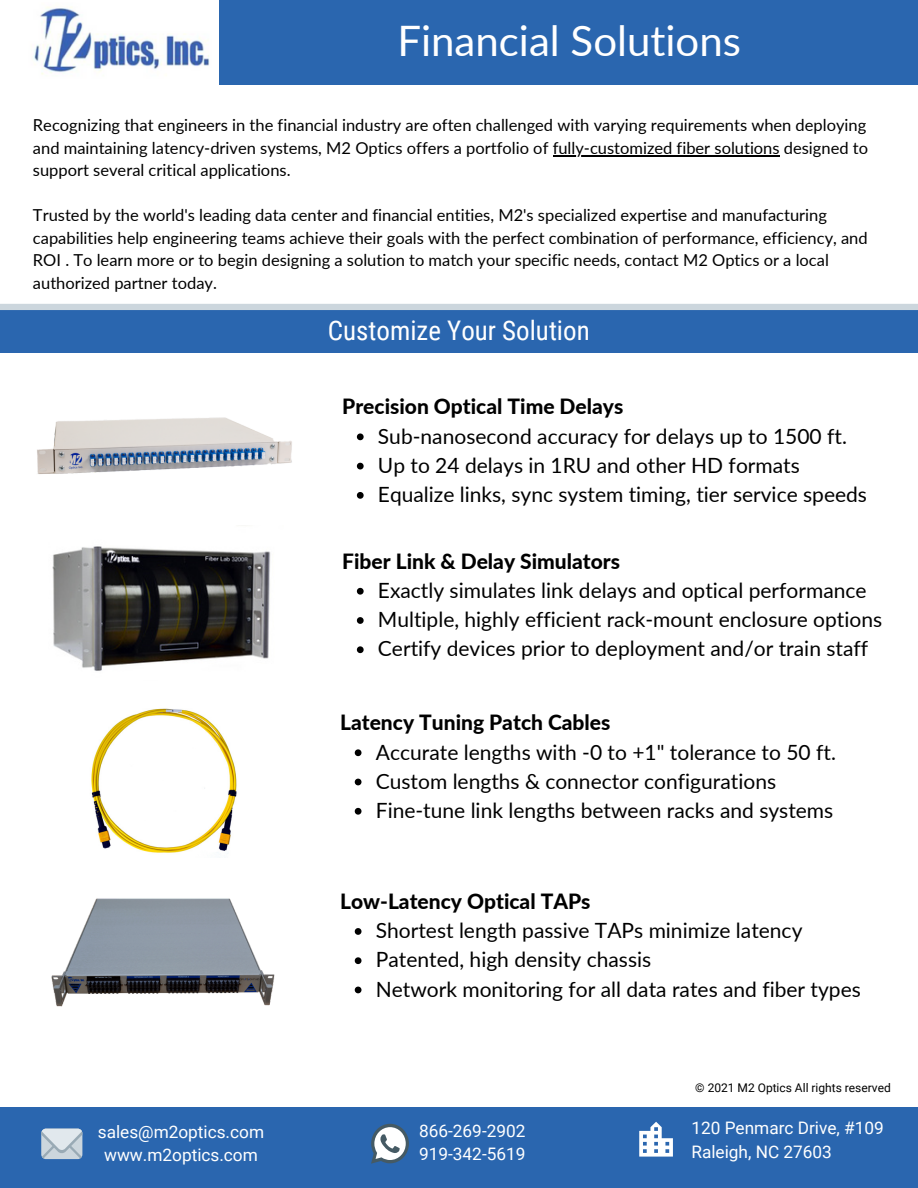
<style>
.page{position:relative;width:918px;height:1188px;background:#fff}
.page>*{position:absolute;margin:0;border:0;box-sizing:border-box;transform-origin:0 0}
.t1{font:42px "Lato";color:#fff}
.t2{font:27px "Roboto Condensed";color:#fff}
.t3{font:21px "Lato";color:#000}
.t4{font:800 21px "Lato";color:#000}
.t5{font:17.25px "Roboto";color:#fff}
.t6{font:16.5px/22.5px "Lato";color:#000;text-align:justify}
.t7{font:12px "Roboto";color:#000}
</style>
<div class="page">
<div style="left:219px;top:0;width:699px;height:85px;background:#2a66af"></div>
<img style="left:33px;top:7px;width:176px;height:68px">
<div style="left:0;top:310px;width:918px;height:42px;background:#2a66af"></div>
<div style="left:0;top:1107px;width:918px;height:81px;background:#2a66af"></div>
<svg style="left:371px;top:1124px;width:38px;height:39px"></svg>
<div style="left:41px;top:1129px;width:41px;height:30px;background:#ccd6dd;border-radius:5px"></div>
<svg style="left:41px;top:1129px;width:41px;height:29px"></svg>
<svg style="left:639px;top:1122px;width:34px;height:35px"></svg>
<div style="left:0;top:304px;width:918px;height:6px;background:#ccd6dd"></div>
<img style="left:51px;top:898px;width:224px;height:109px">
<img style="left:52px;top:546px;width:219px;height:125px">
<img style="left:29px;top:352px;width:274px;height:122px">
<img style="left:91px;top:708px;width:146px;height:145px">
<hr style="left:553px;top:155px;width:227px;height:1px;background:#000">
<svg style="left:357px;top:588px;width:7px;height:7px"></svg>
<svg style="left:357px;top:617px;width:7px;height:7px"></svg>
<svg style="left:357px;top:646px;width:7px;height:7px"></svg>
<svg style="left:355px;top:928px;width:7px;height:7px"></svg>
<svg style="left:355px;top:957px;width:7px;height:7px"></svg>
<svg style="left:355px;top:987px;width:7px;height:6px"></svg>
<svg style="left:355px;top:749px;width:7px;height:7px"></svg>
<svg style="left:355px;top:779px;width:7px;height:6px"></svg>
<svg style="left:355px;top:808px;width:7px;height:7px"></svg>
<svg style="left:357px;top:433px;width:7px;height:7px"></svg>
<svg style="left:357px;top:463px;width:7px;height:6px"></svg>
<svg style="left:357px;top:492px;width:7px;height:7px"></svg>
<p class="t1" style="left:397px;top:15px;width:345px">Financial Solutions</p>
<p class="t6" style="left:33px;top:114px;width:837px">Recognizing that engineers in the financial industry are often challenged with varying requirements when deploying and maintaining latency-driven systems, M2 Optics offers a portfolio of fully-customized fiber solutions designed to support several critical applications.</p>
<p class="t6" style="left:33px;top:204px;width:836px;text-align:left">Trusted by the world's leading data center and financial entities, M2's specialized expertise and manufacturing capabilities help engineering teams achieve their goals with the perfect combination of performance, efficiency, and ROI . To learn more or to begin designing a solution to match your specific needs, contact M2 Optics or a local authorized partner today.</p>
<p class="t2" style="left:328px;top:315px;width:263px">Customize Your Solution</p>
<p class="t4" style="left:342px;top:394px;width:283px">Precision Optical Time Delays</p>
<p class="t3" style="left:378px;top:423px;width:471px">Sub-nanosecond accuracy for delays up to 1500 ft.</p>
<p class="t3" style="left:378px;top:452px;width:423px">Up to 24 delays in 1RU and other HD formats</p>
<p class="t3" style="left:378px;top:481px;width:491px">Equalize links, sync system timing, tier service speeds</p>
<p class="t4" style="left:342px;top:548px;width:279px">Fiber Link &amp; Delay Simulators</p>
<p class="t3" style="left:378px;top:577px;width:490px">Exactly simulates link delays and optical performance</p>
<p class="t3" style="left:378px;top:607px;width:506px">Multiple, highly efficient rack-mount enclosure options</p>
<p class="t3" style="left:378px;top:636px;width:492px">Certify devices prior to deployment and/or train staff</p>
<p class="t4" style="left:340px;top:710px;width:272px">Latency Tuning Patch Cables</p>
<p class="t3" style="left:376px;top:739px;width:462px">Accurate lengths with -0 to +1" tolerance to 50 ft.</p>
<p class="t3" style="left:376px;top:768px;width:402px">Custom lengths &amp; connector configurations</p>
<p class="t3" style="left:376px;top:797px;width:459px">Fine-tune link lengths between racks and systems</p>
<p class="t4" style="left:340px;top:888px;width:252px">Low-Latency Optical TAPs</p>
<p class="t3" style="left:376px;top:917px;width:428px">Shortest length passive TAPs minimize latency</p>
<p class="t3" style="left:376px;top:947px;width:277px">Patented, high density chassis</p>
<p class="t3" style="left:376px;top:976px;width:487px">Network monitoring for all data rates and fiber types</p>
<p class="t5" style="left:98px;top:1122px;width:168px">sales@m2optics.com</p>
<p class="t5" style="left:104px;top:1145px;width:155px">www.m2optics.com</p>
<p class="t5" style="left:419px;top:1121px;width:108px">866-269-2902</p>
<p class="t5" style="left:419px;top:1144px;width:108px">919-342-5619</p>
<p class="t7" style="left:695px;top:1081px;width:197px">© 2021 M2 Optics All rights reserved</p>
<p class="t5" style="left:691px;top:1118px;width:194px">120 Penmarc Drive, #109</p>
<p class="t5" style="left:691px;top:1142px;width:142px">Raleigh, NC 27603</p>
</div>
